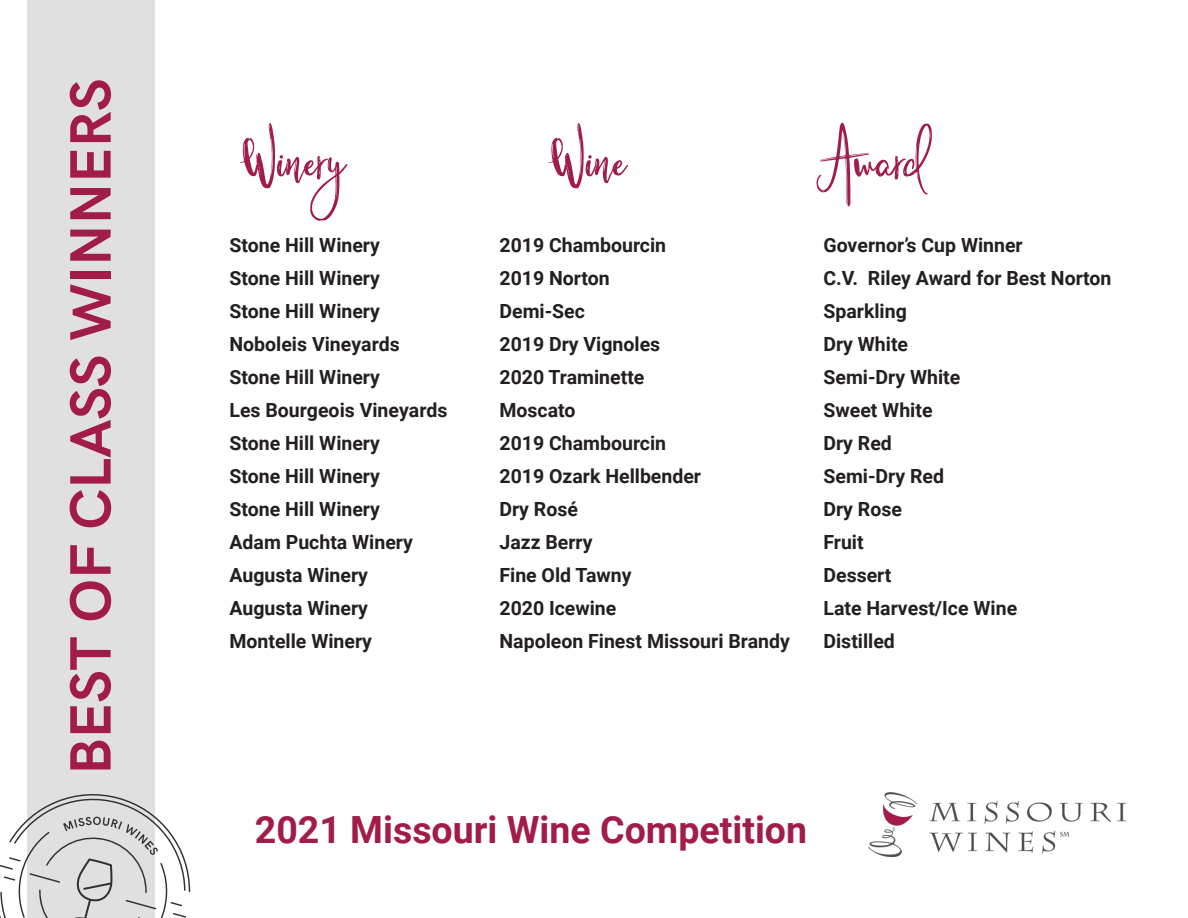
<style>
.page{position:relative;width:1188px;height:918px;background:#fff}
.page>*{position:absolute;margin:0;border:0;box-sizing:border-box;transform-origin:0 0}
.t1{font:123px "Smaragdines Script";color:#a11c48}
.t2{font:700 58.5px "HK Grotesk";color:#a11c48}
.t3{font:700 37.5px "Roboto";color:#a11c48}
.t4{font:700 19.5px "Roboto";color:#231f20}
</style>
<div class="page">
<div style="left:27px;top:0;width:127px;height:918px;background:#e1e0e0"></div>
<svg style="left:0;top:792px;width:191px;height:126px"></svg>
<img style="left:868px;top:792px;width:259px;height:66px">
<p class="t2" style="left:47px;top:775px;width:698px;rotate:-90deg">BEST OF CLASS WINNERS</p>
<p class="t1" style="left:245px;top:62px;width:102px">Winery</p>
<p class="t1" style="left:553px;top:62px;width:74px">Wine</p>
<p class="t1" style="left:823px;top:62px;width:104px">Award</p>
<p class="t4" style="left:229px;top:232px;width:152px">Stone Hill Winery</p>
<p class="t4" style="left:499px;top:232px;width:168px">2019 Chambourcin</p>
<p class="t4" style="left:823px;top:232px;width:201px">Governor’s Cup Winner</p>
<p class="t4" style="left:229px;top:265px;width:152px">Stone Hill Winery</p>
<p class="t4" style="left:499px;top:265px;width:112px">2019 Norton</p>
<p class="t4" style="left:823px;top:265px;width:290px">C.V. Riley Award for Best Norton</p>
<p class="t4" style="left:229px;top:298px;width:152px">Stone Hill Winery</p>
<p class="t4" style="left:499px;top:298px;width:87px">Demi-Sec</p>
<p class="t4" style="left:823px;top:298px;width:85px">Sparkling</p>
<p class="t4" style="left:229px;top:331px;width:172px">Noboleis Vineyards</p>
<p class="t4" style="left:499px;top:331px;width:162px">2019 Dry Vignoles</p>
<p class="t4" style="left:823px;top:331px;width:86px">Dry White</p>
<p class="t4" style="left:229px;top:364px;width:152px">Stone Hill Winery</p>
<p class="t4" style="left:499px;top:364px;width:147px">2020 Traminette</p>
<p class="t4" style="left:823px;top:364px;width:138px">Semi-Dry White</p>
<p class="t4" style="left:229px;top:397px;width:219px">Les Bourgeois Vineyards</p>
<p class="t4" style="left:499px;top:397px;width:78px">Moscato</p>
<p class="t4" style="left:823px;top:397px;width:111px">Sweet White</p>
<p class="t4" style="left:229px;top:430px;width:152px">Stone Hill Winery</p>
<p class="t4" style="left:499px;top:430px;width:168px">2019 Chambourcin</p>
<p class="t4" style="left:823px;top:430px;width:70px">Dry Red</p>
<p class="t4" style="left:229px;top:463px;width:152px">Stone Hill Winery</p>
<p class="t4" style="left:499px;top:463px;width:203px">2019 Ozark Hellbender</p>
<p class="t4" style="left:823px;top:463px;width:122px">Semi-Dry Red</p>
<p class="t4" style="left:229px;top:496px;width:152px">Stone Hill Winery</p>
<p class="t4" style="left:499px;top:496px;width:80px">Dry Rosé</p>
<p class="t4" style="left:823px;top:496px;width:80px">Dry Rose</p>
<p class="t4" style="left:229px;top:529px;width:185px">Adam Puchta Winery</p>
<p class="t4" style="left:499px;top:529px;width:95px">Jazz Berry</p>
<p class="t4" style="left:823px;top:529px;width:42px">Fruit</p>
<p class="t4" style="left:229px;top:562px;width:140px">Augusta Winery</p>
<p class="t4" style="left:499px;top:562px;width:134px">Fine Old Tawny</p>
<p class="t4" style="left:823px;top:562px;width:69px">Dessert</p>
<p class="t4" style="left:229px;top:595px;width:140px">Augusta Winery</p>
<p class="t4" style="left:499px;top:595px;width:118px">2020 Icewine</p>
<p class="t4" style="left:823px;top:595px;width:195px">Late Harvest/Ice Wine</p>
<p class="t4" style="left:229px;top:628px;width:144px">Montelle Winery</p>
<p class="t4" style="left:499px;top:628px;width:292px">Napoleon Finest Missouri Brandy</p>
<p class="t4" style="left:823px;top:628px;width:73px">Distilled</p>
<p class="t3" style="left:255px;top:803px;width:554px">2021 Missouri Wine Competition</p>
</div>
